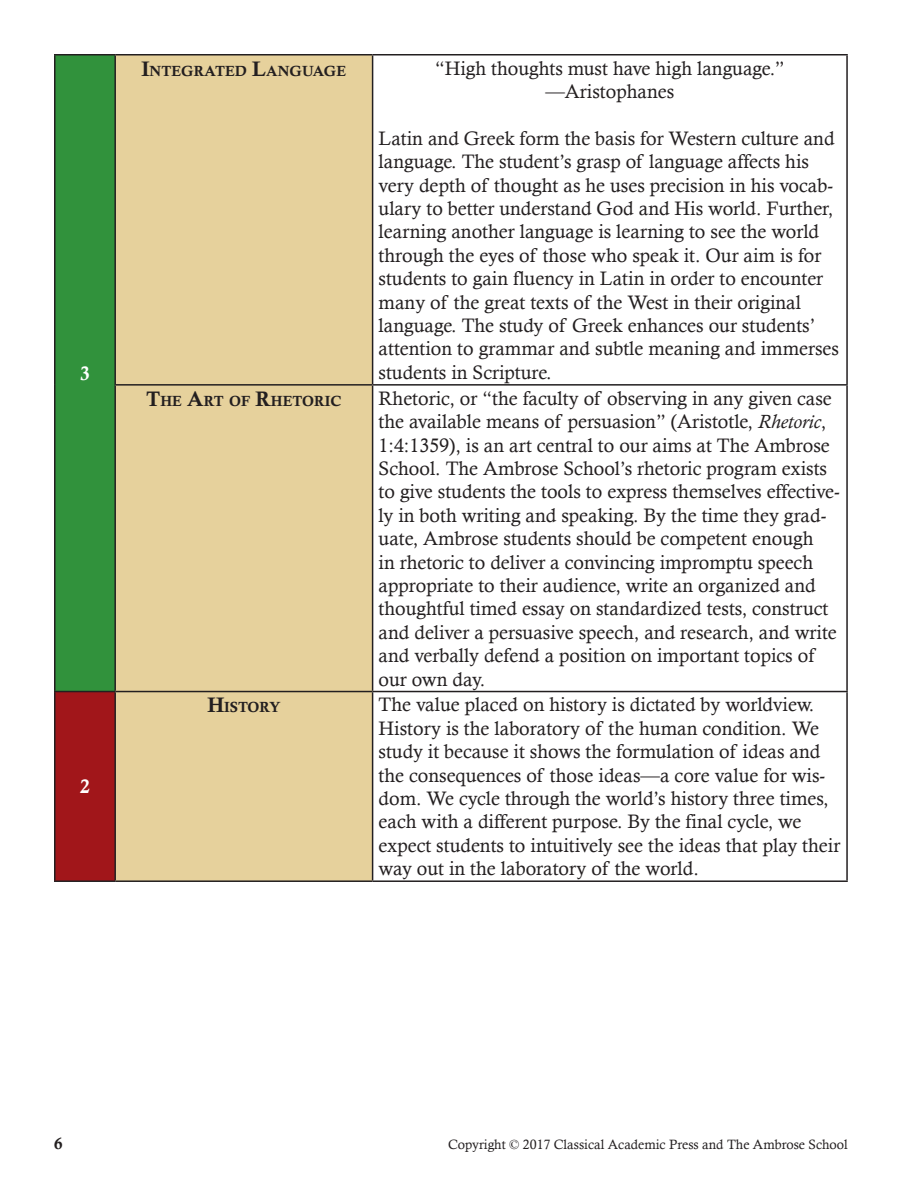
<style>
.page{position:relative;width:918px;height:1188px;background:#fff}
.page>*{position:absolute;margin:0;border:0;box-sizing:border-box;transform-origin:0 0}
.Table_text{font:19.5px/23.4px "Calisto";color:#231f20}
.Table_text-2{font:19.5px "Calis MT Bol";color:#fff}
.t1{font:16.5px "Calis MT Bol";color:#231f20}
.Table_Subhead{font:14.7px "Calis MT Bol";color:#231f20}
.t2{font:13.5px "Calisto";color:#231f20}
.s1{font-size:21px}
.s2{font-style:italic}
</style>
<div class="page">
<div style="left:55px;top:55px;width:60px;height:637px;background:#31923c"></div>
<div style="left:116px;top:56px;width:256px;height:824px;background:#e6d19c"></div>
<svg style="left:373px;top:56px;width:473px;height:824px"></svg>
<div style="left:55px;top:692px;width:60px;height:189px;background:#a1161a"></div>
<hr style="left:54px;top:54px;width:61px;height:2px;background:#231f20">
<hr style="left:54px;top:56px;width:2px;height:329px;background:#231f20">
<hr style="left:115px;top:54px;width:258px;height:2px;background:#231f20">
<hr style="left:114px;top:56px;width:2px;height:328px;background:#231f20">
<hr style="left:373px;top:54px;width:475px;height:2px;background:#231f20">
<hr style="left:372px;top:56px;width:1px;height:328px;background:#231f20">
<hr style="left:846px;top:56px;width:2px;height:328px;background:#231f20">
<hr style="left:54px;top:385px;width:2px;height:306px;background:#231f20">
<hr style="left:114px;top:384px;width:259px;height:2px;background:#231f20">
<hr style="left:114px;top:386px;width:2px;height:305px;background:#231f20">
<hr style="left:373px;top:384px;width:475px;height:2px;background:#231f20">
<hr style="left:372px;top:386px;width:1px;height:305px;background:#231f20">
<hr style="left:846px;top:386px;width:2px;height:305px;background:#231f20">
<hr style="left:54px;top:691px;width:61px;height:1px;background:#231f20">
<hr style="left:54px;top:692px;width:2px;height:188px;background:#231f20">
<hr style="left:115px;top:691px;width:258px;height:1px;background:#231f20">
<hr style="left:114px;top:692px;width:2px;height:188px;background:#231f20">
<hr style="left:373px;top:691px;width:475px;height:1px;background:#231f20">
<hr style="left:372px;top:692px;width:1px;height:188px;background:#231f20">
<hr style="left:846px;top:692px;width:2px;height:188px;background:#231f20">
<hr style="left:54px;top:880px;width:61px;height:2px;background:#231f20">
<hr style="left:115px;top:880px;width:258px;height:2px;background:#231f20">
<hr style="left:373px;top:880px;width:475px;height:2px;background:#231f20">
<p class="Table_text-2" style="left:80px;top:362px;width:11px">3</p>
<p class="Table_text-2" style="left:80px;top:776px;width:11px">2</p>
<p class="Table_Subhead" style="left:142px;top:62px;width:206px"><span class="s1">I</span>NTEGRATED <span class="s1">L</span>ANGUAGE</p>
<p class="Table_text" style="left:435px;top:56px;width:351px;text-align:center">“High thoughts must have high language.” —Aristophanes</p>
<p class="Table_text" style="left:379px;top:126px;width:462px">Latin and Greek form the basis for Western culture and language. The student’s grasp of language affects his very depth of thought as he uses precision in his vocab&shy;ulary to better understand God and His world. Further, learning another language is learning to see the world through the eyes of those who speak it. Our aim is for students to gain fluency in Latin in order to encounter many of the great texts of the West in their original language. The study of Greek enhances our students’ attention to grammar and subtle meaning and immerses students in Scripture.</p>
<p class="Table_Subhead" style="left:146px;top:392px;width:197px"><span class="s1">T</span>HE <span class="s1">A</span>RT OF <span class="s1">R</span>HETORIC</p>
<p class="Table_text" style="left:379px;top:386px;width:463px">Rhetoric, or “the faculty of observing in any given case the available means of persuasion” (Aristotle, <span class="s2">Rhetoric</span>, 1:4:1359), is an art central to our aims at The Ambrose School. The Ambrose School’s rhetoric program exists to give students the tools to express themselves effective&shy;ly in both writing and speaking. By the time they grad&shy;uate, Ambrose students should be competent enough<br>in rhetoric to deliver a convincing impromptu speech appropriate to their audience, write an organized and thoughtful timed essay on standardized tests, construct and deliver a persuasive speech, and research, and write and verbally defend a position on important topics of our own day.</p>
<p class="Table_Subhead" style="left:207px;top:699px;width:75px"><span class="s1">H</span>ISTORY</p>
<p class="Table_text" style="left:379px;top:693px;width:463px">The value placed on history is dictated by worldview.<br>History is the laboratory of the human condition. We study it because it shows the formulation of ideas and the consequences of those ideas—a core value for wis&shy;dom. We cycle through the world’s history three times, each with a different purpose. By the final cycle, we expect students to intuitively see the ideas that play their way out in the laboratory of the world.</p>
<p class="t1" style="left:54px;top:1134px;width:10px">6</p>
<p class="t2" style="left:448px;top:1137px;width:401px">Copyright © 2017 Classical Academic Press and The Ambrose School</p>
</div>
